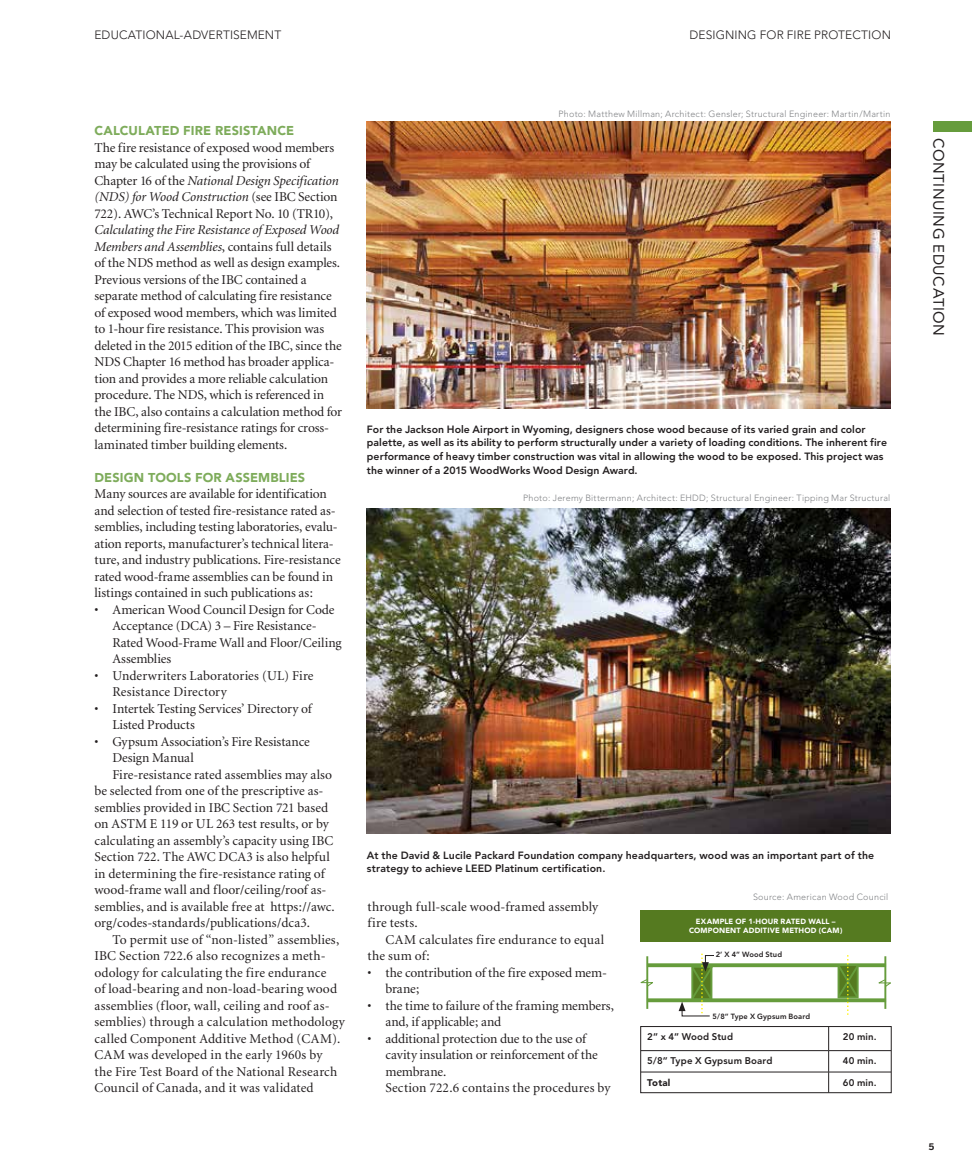
<style>
.page{position:relative;width:972px;height:1175px;background:#fff}
.page>*{position:absolute;margin:0;border:0;box-sizing:border-box;transform-origin:0 0}
.t1{font:15px "Avenir";letter-spacing:.035em;color:#231f20}
.t2{font:13.5px/16.5px "Minion";color:#231f20}
.t3{font:900 12.75px "Avenir";letter-spacing:.01em;color:#7eac5b}
.t4{font:300 12px "Avenir";letter-spacing:.01em;color:#231f20}
.t5{font:800 10.5px/13.5px "Avenir";letter-spacing:.005em;color:#231f20}
.t6{font:800 9.6px "Avenir";letter-spacing:.015em;color:#231f20}
.t7{font:900 9.6px "Avenir";letter-spacing:.02em;color:#231f20}
.t8{font:300 9px "Avenir";letter-spacing:.025em;color:#808285}
.t9{font:700 9px "Benton Sans";color:#231f20}
.t10{font:900 7.5px/9px "Avenir";letter-spacing:.02em;color:#fff;text-align:center}
.t11{font:800 7.5px "Avenir";letter-spacing:.02em;color:#231f20}
.s1{font-style:italic}
</style>
<div class="page">
<div style="left:933px;top:122px;width:39px;height:10px;background:#669c3c"></div>
<svg style="left:648px;top:963px;width:236px;height:4px"></svg>
<svg style="left:648px;top:998px;width:236px;height:4px"></svg>
<hr style="left:884px;top:956px;width:2px;height:52px;background:#669c3c">
<hr style="left:646px;top:956px;width:2px;height:52px;background:#669c3c">
<svg style="left:640px;top:978px;width:13px;height:9px"></svg>
<svg style="left:878px;top:978px;width:13px;height:9px"></svg>
<svg style="left:836px;top:955px;width:25px;height:59px"></svg>
<svg style="left:679px;top:953px;width:36px;height:63px"></svg>
<hr style="left:641px;top:1050px;width:188px;height:1px;background:#231f20">
<hr style="left:829px;top:1050px;width:62px;height:1px;background:#231f20">
<hr style="left:641px;top:1071px;width:188px;height:1px;background:#231f20">
<hr style="left:829px;top:1071px;width:62px;height:1px;background:#231f20">
<svg style="left:828px;top:1028px;width:1px;height:62px"></svg>
<div style="left:641px;top:1026px;width:250px;height:66px;border:1px solid #231f20"></div>
<div style="left:640px;top:909px;width:251px;height:32px;background:#557a20"></div>
<img style="left:367px;top:122px;width:523px;height:286px">
<img style="left:367px;top:509px;width:523px;height:325px">
<p class="t4" style="left:94px;top:28px;width:188px">EDUCATIONAL-ADVERTISEMENT</p>
<p class="t4" style="left:689px;top:28px;width:203px">DESIGNING FOR FIRE PROTECTION</p>
<p class="t3" style="left:94px;top:123px;width:201px">CALCULATED FIRE RESISTANCE</p>
<p class="t2" style="left:94px;top:139px;width:246px">The fire resistance of exposed wood members may be calculated using the provisions of Chapter 16 of the <span class="s1">National Design Specification (NDS) for Wood Construction</span> (see IBC Section 722). AWC’s Technical Report No. 10 (TR10),</p>
<p class="t2" style="left:94px;top:222px;width:249px"><span class="s1">Calculating the Fire Resistance of Exposed Wood Members and Assemblies</span>, contains full details of the NDS method as well as design examples.<br>Previous versions of the IBC contained a separate method of calculating fire resistance of exposed wood members, which was limited to 1-hour fire resistance. This provision was deleted in the 2015 edition of the IBC, since the NDS Chapter 16 method has broader applica&shy;tion and provides a more reliable calculation procedure. The NDS, which is referenced in the IBC, also contains a calculation method for determining fire-resistance ratings for cross&shy;laminated timber building elements.</p>
<p class="t3" style="left:94px;top:469px;width:212px">DESIGN TOOLS FOR ASSEMBLIES</p>
<p class="t2" style="left:94px;top:486px;width:248px">Many sources are available for identification and selection of tested fire-resistance rated as&shy;semblies, including testing laboratories, evalu&shy;ation reports, manufacturer’s technical litera&shy;ture, and industry publications. Fire-resistance rated wood-frame assemblies can be found in listings contained in such publications as:</p>
<p class="t2" style="left:112px;top:601px;width:231px;text-indent:-18px">• American Wood Council Design for Code<br>Acceptance (DCA) 3 – Fire Resistance-<br>Rated Wood-Frame Wall and Floor/Ceiling<br>Assemblies</p>
<p class="t2" style="left:112px;top:667px;width:203px;text-indent:-18px">• Underwriters Laboratories (UL) Fire<br>Resistance Directory</p>
<p class="t2" style="left:112px;top:700px;width:201px;text-indent:-18px">• Intertek Testing Services’ Directory of<br>Listed Products</p>
<p class="t2" style="left:94px;top:733px;width:217px">• Gypsum Association’s Fire Resistance</p>
<p class="t2" style="left:112px;top:750px;width:83px">Design Manual</p>
<p class="t2" style="left:112px;top:766px;width:221px">Fire-resistance rated assemblies may also</p>
<p class="t2" style="left:95px;top:783px;width:231px">be selected from one of the prescriptive as-</p>
<p class="t2" style="left:94px;top:799px;width:235px">semblies provided in IBC Section 721 based</p>
<p class="t2" style="left:94px;top:816px;width:236px">on ASTM E 119 or UL 263 test results, or by</p>
<p class="t2" style="left:94px;top:832px;width:240px">calculating an assembly’s capacity using IBC</p>
<p class="t2" style="left:94px;top:849px;width:237px">Section 722. The AWC DCA3 is also helpful</p>
<p class="t2" style="left:94px;top:865px;width:232px">in determining the fire-resistance rating of</p>
<p class="t2" style="left:94px;top:882px;width:234px">wood-frame wall and floor/ceiling/roof as-</p>
<p class="t2" style="left:94px;top:898px;width:242px">semblies, and is available free at https://awc.</p>
<p class="t2" style="left:94px;top:915px;width:217px">org/codes-standards/publications/dca3.</p>
<p class="t2" style="left:112px;top:931px;width:228px">To permit use of “non-listed” assemblies,</p>
<p class="t2" style="left:94px;top:948px;width:233px">IBC Section 722.6 also recognizes a meth-</p>
<p class="t2" style="left:94px;top:964px;width:234px">odology for calculating the fire endurance</p>
<p class="t2" style="left:94px;top:981px;width:244px">of load-bearing and non-load-bearing wood</p>
<p class="t2" style="left:94px;top:997px;width:237px">assemblies (floor, wall, ceiling and roof as-</p>
<p class="t2" style="left:94px;top:1014px;width:252px">semblies) through a calculation methodology</p>
<p class="t2" style="left:94px;top:1030px;width:248px">called Component Additive Method (CAM).</p>
<p class="t2" style="left:94px;top:1047px;width:229px">CAM was developed in the early 1960s by</p>
<p class="t2" style="left:94px;top:1063px;width:244px">the Fire Test Board of the National Research</p>
<p class="t2" style="left:94px;top:1080px;width:221px">Council of Canada, and it was validated</p>
<p class="t8" style="left:559px;top:108px;width:333px">Photo: Matthew Millman; Architect: Gensler; Structural Engineer: Martin/Martin</p>
<p class="t5" style="left:367px;top:422px;width:522px">For the Jackson Hole Airport in Wyoming, designers chose wood because of its varied grain and color palette, as well as its ability to perform structurally under a variety of loading conditions. The inherent fire performance of heavy timber construction was vital in allowing the wood to be exposed. This project was the winner of a 2015 WoodWorks Wood Design Award.</p>
<p class="t8" style="left:523px;top:493px;width:369px">Photo: Jeremy Bittermann; Architect: EHDD; Structural Engineer: Tipping Mar Structural</p>
<p class="t5" style="left:367px;top:848px;width:509px">At the David &amp; Lucile Packard Foundation company headquarters, wood was an important part of the strategy to achieve LEED Platinum certification.</p>
<p class="t2" style="left:368px;top:898px;width:232px">through full-scale wood-framed assembly fire tests.</p>
<p class="t2" style="left:368px;top:931px;width:238px;text-indent:18px">CAM calculates fire endurance to equal the sum of:</p>
<p class="t2" style="left:385px;top:964px;width:223px;text-indent:-18px">• the contribution of the fire exposed mem&shy;brane;</p>
<p class="t2" style="left:385px;top:997px;width:230px;text-indent:-18px">• the time to failure of the framing members, and, if applicable; and</p>
<p class="t2" style="left:385px;top:1030px;width:227px;text-indent:-18px">• additional protection due to the use of cavity insulation or reinforcement of the membrane.<br>Section 722.6 contains the procedures by</p>
<p class="t8" style="left:753px;top:891px;width:137px">Source: American Wood Council</p>
<p class="t10" style="left:689px;top:917px;width:155px">EXAMPLE OF 1-HOUR RATED WALL –<br>COMPONENT ADDITIVE METHOD (CAM)</p>
<p class="t11" style="left:716px;top:949px;width:68px">2’ X 4” Wood Stud</p>
<p class="t11" style="left:713px;top:1012px;width:99px">5/8” Type X Gypsum Board</p>
<p class="t6" style="left:647px;top:1031px;width:87px">2” x 4” Wood Stud</p>
<p class="t6" style="left:843px;top:1031px;width:35px">20 min.</p>
<p class="t6" style="left:647px;top:1055px;width:127px">5/8” Type X Gypsum Board</p>
<p class="t6" style="left:843px;top:1055px;width:35px">40 min.</p>
<p class="t7" style="left:647px;top:1076px;width:25px">Total</p>
<p class="t6" style="left:843px;top:1076px;width:35px">60 min.</p>
<p class="t1" style="left:947px;top:138px;width:199px;rotate:90deg">CONTINUING EDUCATION</p>
<p class="t9" style="left:929px;top:1141px;width:7px">5</p>
</div>
